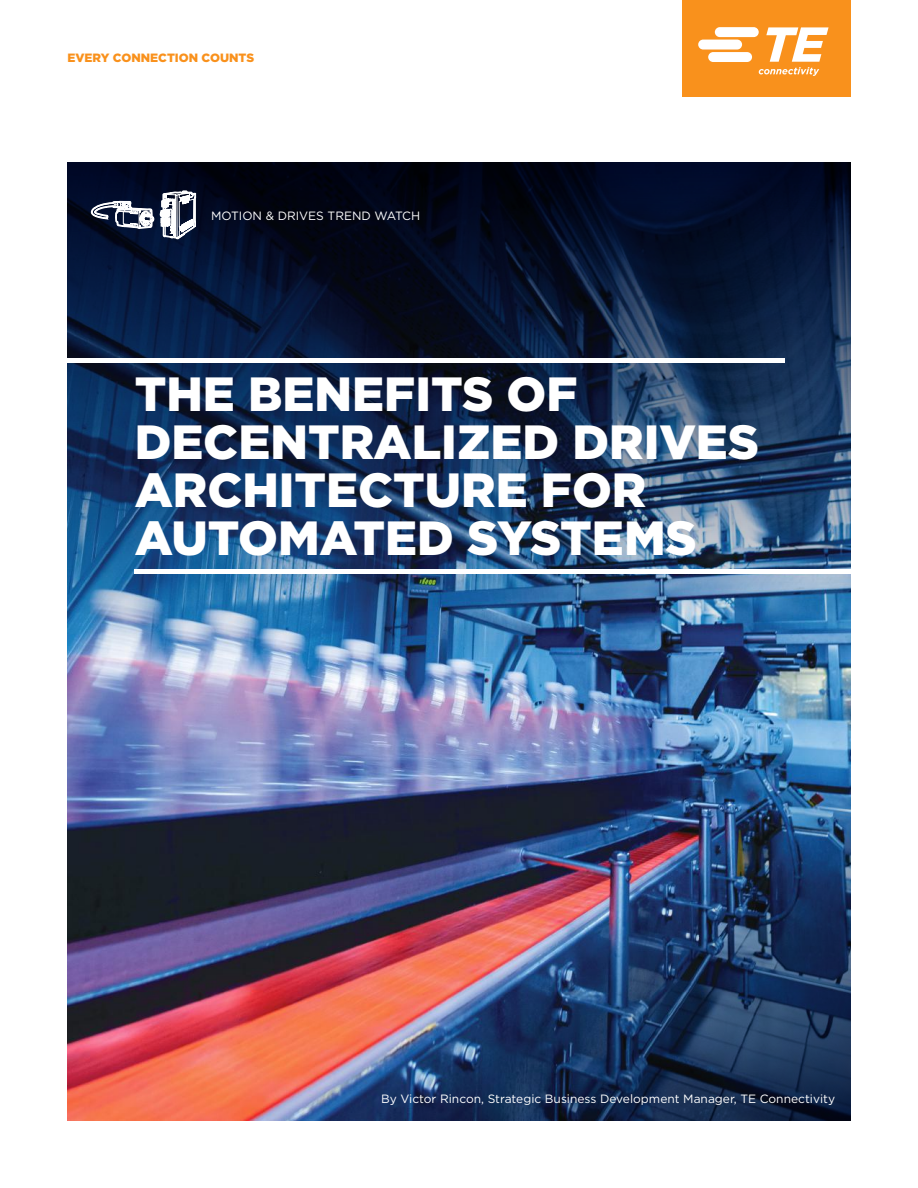
<style>
.page{position:relative;width:918px;height:1188px;background:#fff}
.page>*{position:absolute;margin:0;border:0;box-sizing:border-box;transform-origin:0 0}
.t1{font:900 48px/48px "Gotham";color:#fff}
.t2{font:12px "Gotham";color:#fff}
.t3{font:900 12px "Gotham";color:#f9911c}
</style>
<div class="page">
<img style="left:68px;top:657px;width:783px;height:463px">
<img style="left:68px;top:162px;width:783px;height:495px">
<img style="left:216px;top:750px;width:635px;height:370px">
<div style="left:682px;top:0;width:168px;height:96px;background:#f9911c"></div>
<svg style="left:698px;top:27px;width:131px;height:49px"></svg>
<hr style="left:135px;top:569px;width:717px;height:4px;background:#fff">
<hr style="left:67px;top:359px;width:717px;height:4px;background:#fff">
<svg style="left:91px;top:201px;width:63px;height:28px"></svg>
<svg style="left:160px;top:190px;width:36px;height:50px"></svg>
<p class="t3" style="left:68px;top:49px;width:188px">EVERY CONNECTION COUNTS</p>
<p class="t2" style="left:211px;top:208px;width:211px">MOTION &amp; DRIVES TREND WATCH</p>
<h1 class="t1" style="left:135px;top:369px;width:626px">THE BENEFITS OF<br>DECENTRALIZED DRIVES<br>ARCHITECTURE FOR<br>AUTOMATED SYSTEMS</h1>
<p class="t2" style="left:381px;top:1091px;width:455px">By Victor Rincon, Strategic Business Development Manager, TE Connectivity</p>
</div>
